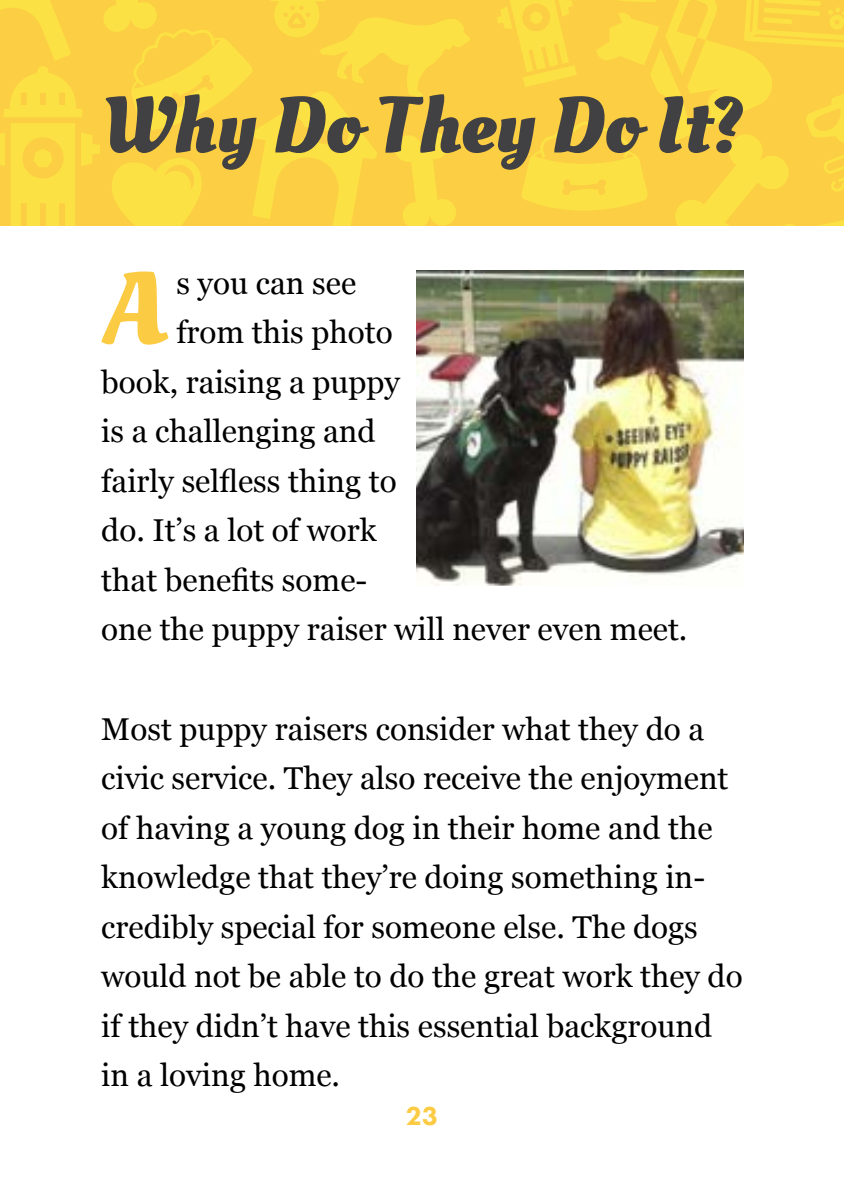
<style>
.page{position:relative;width:844px;height:1193px;background:#fff}
.page>*{position:absolute;margin:0;border:0;box-sizing:border-box;transform-origin:0 0}
.t1{font:700 101.25px "Oleo Script";color:#fccb44}
.t2{font:700 78.75px "Oleo Script";color:#414042}
.t3{font:31.5px/49.5px "Georgia";color:#000}
.t4{font:800 27px "Futura PT";color:#fccb44}
</style>
<div class="page">
<div style="left:0;top:0;width:844px;height:225px;background:linear-gradient(to right,#fcd543,#fcd343)"></div>
<img style="left:416px;top:270px;width:328px;height:315px">
<h2 class="t2" style="left:101px;top:78px;width:643px">Why Do They Do It?</h2>
<h1 class="t1" style="left:104px;top:248px;width:63px">A</h1>
<p class="t3" style="left:176px;top:257px;width:181px">s you can see</p>
<p class="t3" style="left:176px;top:306px;width:218px">from this photo</p>
<p class="t3" style="left:101px;top:356px;width:300px">book, raising a puppy</p>
<p class="t3" style="left:101px;top:405px;width:276px">is a challenging and</p>
<p class="t3" style="left:101px;top:455px;width:297px">fairly selfless thing to</p>
<p class="t3" style="left:101px;top:504px;width:277px">do. It’s a lot of work</p>
<p class="t3" style="left:101px;top:554px;width:268px">that benefits some-</p>
<p class="t3" style="left:101px;top:603px;width:588px">one the puppy raiser will never even meet.</p>
<p class="t3" style="left:101px;top:702px;width:643px">Most puppy raisers consider what they do a civic service. They also receive the enjoyment of having a young dog in their home and the knowledge that they’re doing something in&shy;credibly special for someone else. The dogs would not be able to do the great work they do if they didn’t have this essential background in a loving home.</p>
<p class="t4" style="left:406px;top:1099px;width:34px">23</p>
</div>
